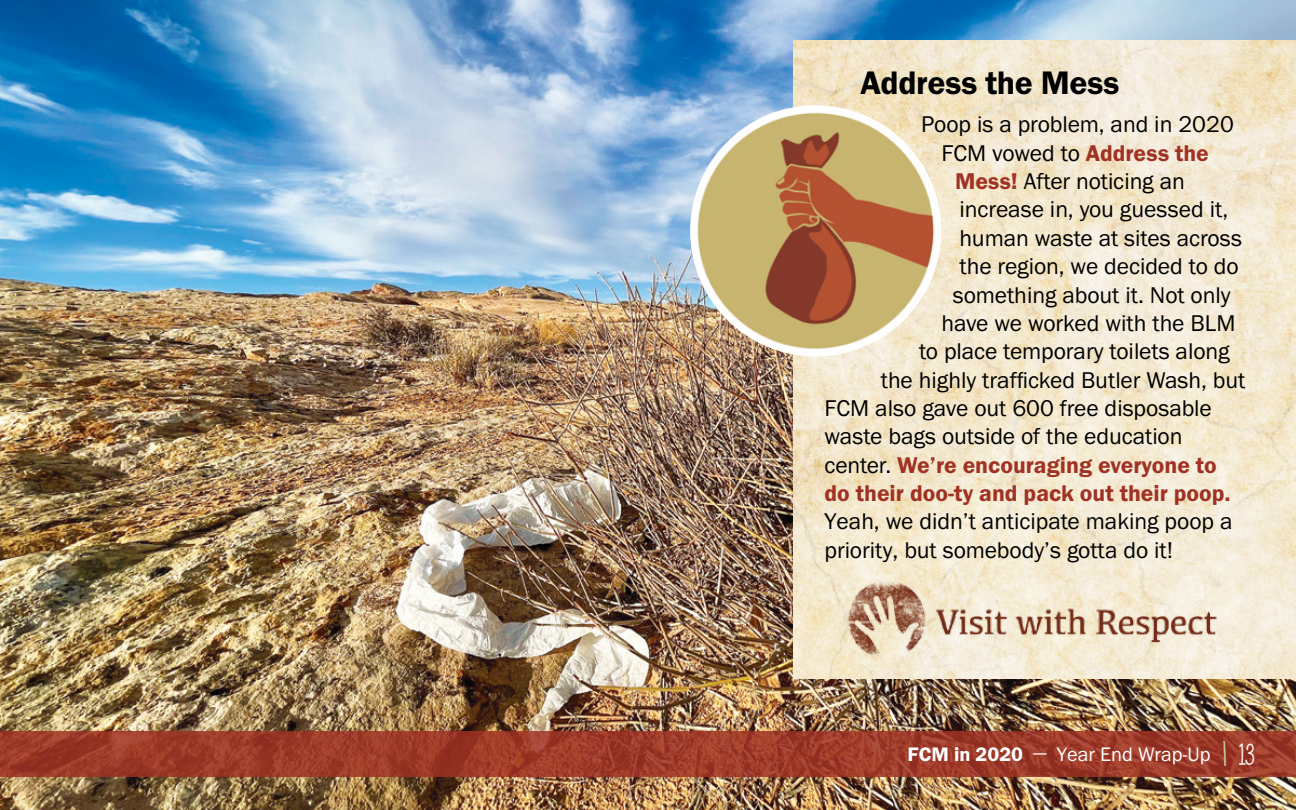
<style>
.page{position:relative;width:1296px;height:810px;background:#fff}
.page>*{position:absolute;margin:0;border:0;box-sizing:border-box;transform-origin:0 0}
.t1{font:600 33.75px "Franklin Gothic FS";letter-spacing:-.01em;color:#000}
.t2{font:23.62px/28.3px "Franklin Gothic FS";color:#000}
.t3{font:600 23.62px "Franklin Gothic FS";color:#a03123}
.t4{font:20.25px "Franklin Gothic FS";color:#fff}
.s1{font-weight:600;color:#a03123}
.s2{font-weight:400;color:#000}
.s3{font-weight:600}
.s4{font-family:"Mathlete Bulky";font-size:42.75px;color:#c7c89b}
.s5{font-family:"Mathlete Bulky";font-size:33.75px}
</style>
<div class="page">
<img style="left:0;top:0;width:1296px;height:810px">
<img style="left:794px;top:40px;width:502px;height:639px">
<svg style="left:0;top:731px;width:1296px;height:45px;background:#9d3a29"></svg>
<img style="left:690px;top:105px;width:251px;height:251px;border-radius:126px">
<img style="left:842px;top:581px;width:381px;height:82px">
<h1 class="t1" style="left:861px;top:64px;width:260px">Address the Mess</h1>
<p class="t2" style="left:921px;top:111px;width:314px">Poop is a problem, and in 2020</p>
<p class="t2" style="left:942px;top:139px;width:269px">FCM vowed to <span class="s1">Address the</span></p>
<p class="t2" style="left:955px;top:167px;width:232px"><span class="s1">Mess!</span> After noticing an</p>
<p class="t2" style="left:960px;top:196px;width:270px">increase in, you guessed it,</p>
<p class="t2" style="left:960px;top:224px;width:284px">human waste at sites across</p>
<p class="t2" style="left:960px;top:253px;width:281px">the region, we decided to do</p>
<p class="t2" style="left:953px;top:281px;width:279px">something about it. Not only</p>
<p class="t2" style="left:942px;top:309px;width:295px">have we worked with the BLM</p>
<p class="t2" style="left:919px;top:338px;width:312px">to place temporary toilets along</p>
<p class="t2" style="left:881px;top:366px;width:366px">the highly trafficked Butler Wash, but</p>
<p class="t2" style="left:825px;top:394px;width:389px">FCM also gave out 600 free disposable</p>
<p class="t2" style="left:825px;top:423px;width:359px">waste bags outside of the education</p>
<p class="t3" style="left:825px;top:452px;width:394px"><span class="s2">center.</span> We’re encouraging everyone to</p>
<p class="t3" style="left:825px;top:480px;width:408px">do their doo-ty and pack out their poop.</p>
<p class="t2" style="left:825px;top:508px;width:410px">Yeah, we didn’t anticipate making poop a priority, but somebody’s gotta do it!</p>
<p class="t4" style="left:908px;top:744px;width:349px"><span class="s3">FCM in 2020</span> — Year End Wrap-Up <span class="s4">|</span> <span class="s5">13</span></p>
</div>
